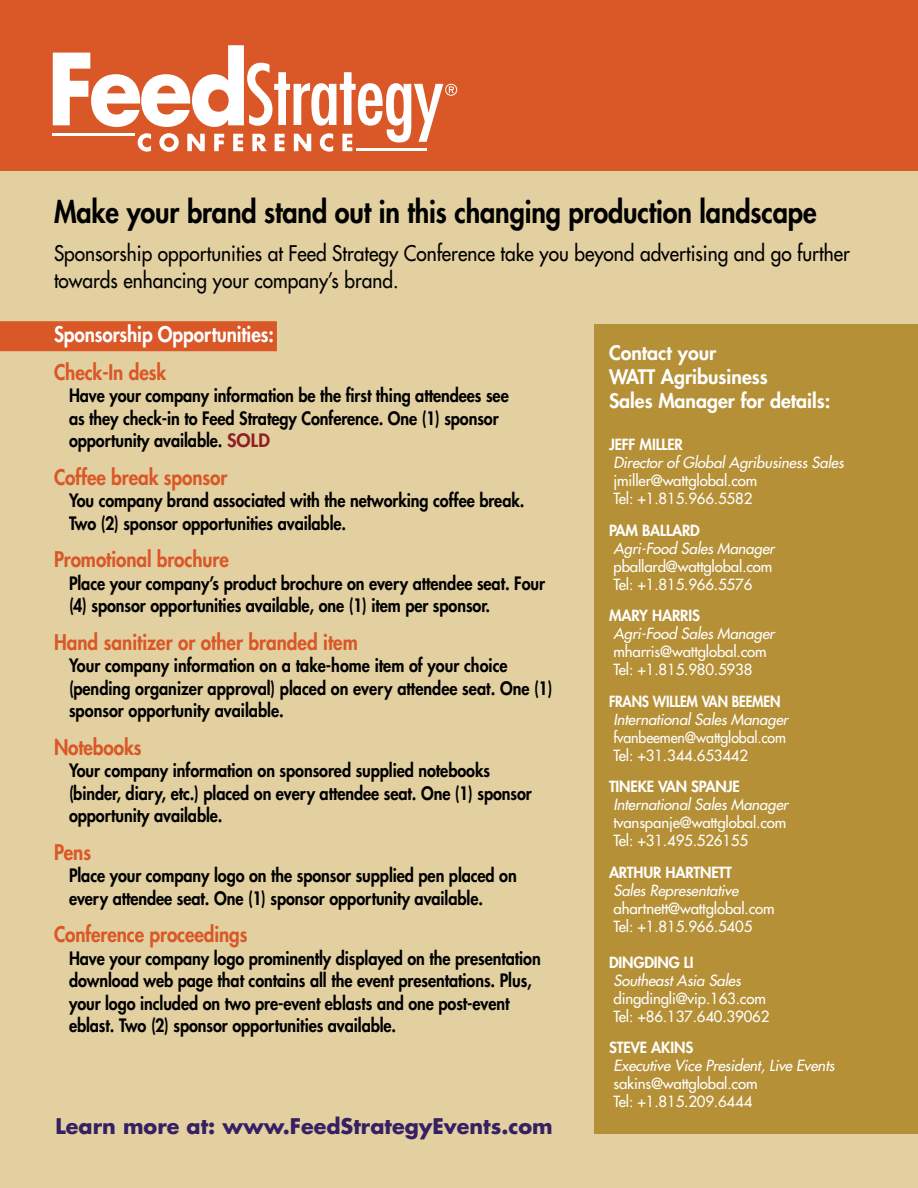
<style>
.page{position:relative;width:918px;height:1188px;background:#e2d0a1}
.page>*{position:absolute;margin:0;border:0;box-sizing:border-box;transform-origin:0 0}
.t1{font:800 30px "Futura Std";letter-spacing:-.005em;color:#000;scale:.9 1}
.t2{font:500 21px/27px "Futura Std";color:#000;scale:.91 1}
.t3{font:800 21px "Futura Std";letter-spacing:-.005em;color:#da5727;scale:.9 1}
.t4{font:700 21px "Futura Std";color:#362063}
.t5{font:800 21px "Futura Std";letter-spacing:-.005em;color:#fff;scale:.9 1}
.t6{font:800 19.5px/24px "Futura Std";color:#fff}
.t7{font:800 18px/22.5px "Futura Std";letter-spacing:-.005em;color:#000;scale:.9 1}
.t8{font:500 15px/18px "Futura Std";letter-spacing:-.01em;color:#fff}
.t9{font:italic 500 15px "Futura Std";letter-spacing:-.01em;color:#fff}
.t10{font:800 15px "Futura Std";letter-spacing:-.01em;color:#fff}
.t11{font:500 15px/18px "Futura Std";letter-spacing:-.01em;color:#fff;scale:.95 1}
.t12{font:800 15px "Futura Std";letter-spacing:-.01em;color:#fff;scale:.91 1}
.s1{color:#8e1f23}
</style>
<div class="page">
<div style="left:0;top:321px;width:277px;height:30px;background:#da5727"></div>
<div style="left:594px;top:325px;width:324px;height:809px;background:#b59037"></div>
<div style="left:0;top:0;width:918px;height:171px;background:#da5727"></div>
<svg style="left:53px;top:45px;width:404px;height:107px"></svg>
<h1 class="t1" style="left:54px;top:193px;width:849px">Make your brand stand out in this changing production landscape</h1>
<p class="t2" style="left:54px;top:240px;width:876px">Sponsorship opportunities at Feed Strategy Conference take you beyond advertising and go further towards enhancing your company’s brand.</p>
<p class="t5" style="left:54px;top:321px;width:246px">Sponsorship Opportunities:</p>
<p class="t3" style="left:54px;top:359px;width:126px">Check-In desk</p>
<p class="t7" style="left:69px;top:384px;width:490px">Have your company information be the first thing attendees see as they check-in to Feed Strategy Conference. One (1) sponsor opportunity available. <span class="s1">SOLD</span></p>
<p class="t3" style="left:54px;top:464px;width:194px">Coffee break sponsor</p>
<p class="t7" style="left:69px;top:489px;width:508px">You company brand associated with the networking coffee break.<br>Two (2) sponsor opportunities available.</p>
<p class="t3" style="left:54px;top:546px;width:196px">Promotional brochure</p>
<p class="t7" style="left:69px;top:572px;width:530px">Place your company’s product brochure on every attendee seat. Four (4) sponsor opportunities available, one (1) item per sponsor.</p>
<p class="t3" style="left:54px;top:629px;width:339px">Hand sanitizer or other branded item</p>
<p class="t7" style="left:69px;top:654px;width:539px">Your company information on a take-home item of your choice (pending organizer approval) placed on every attendee seat. One (1) sponsor opportunity available.</p>
<p class="t3" style="left:54px;top:734px;width:99px">Notebooks</p>
<p class="t7" style="left:69px;top:759px;width:516px">Your company information on sponsored supplied notebooks (binder, diary, etc.) placed on every attendee seat. One (1) sponsor opportunity available.</p>
<p class="t3" style="left:54px;top:839px;width:43px">Pens</p>
<p class="t7" style="left:69px;top:864px;width:499px">Place your company logo on the sponsor supplied pen placed on every attendee seat. One (1) sponsor opportunity available.</p>
<p class="t3" style="left:54px;top:921px;width:217px">Conference proceedings</p>
<p class="t7" style="left:69px;top:947px;width:526px">Have your company logo prominently displayed on the presentation download web page that contains all the event presentations. Plus, your logo included on two pre-event eblasts and one post-event eblast. Two (2) sponsor opportunities available.</p>
<p class="t4" style="left:56px;top:1112px;width:499px">Learn more at: www.FeedStrategyEvents.com</p>
<p class="t6" style="left:609px;top:341px;width:223px">Contact your<br>WATT Agribusiness<br>Sales Manager for details:</p>
<p class="t10" style="left:609px;top:435px;width:75px">JEFF MILLER</p>
<p class="t9" style="left:614px;top:453px;width:232px">Director of Global Agribusiness Sales</p>
<p class="t8" style="left:614px;top:472px;width:145px">jmiller@wattglobal.com<br>Tel: +1.815.966.5582</p>
<p class="t10" style="left:609px;top:521px;width:92px">PAM BALLARD</p>
<p class="t9" style="left:614px;top:539px;width:162px">Agri-Food Sales Manager</p>
<p class="t8" style="left:614px;top:557px;width:160px">pballard@wattglobal.com<br>Tel: +1.815.966.5576</p>
<p class="t10" style="left:609px;top:606px;width:93px">MARY HARRIS</p>
<p class="t9" style="left:614px;top:624px;width:162px">Agri-Food Sales Manager</p>
<p class="t8" style="left:614px;top:643px;width:155px">mharris@wattglobal.com<br>Tel: +1.815.980.5938</p>
<p class="t12" style="left:609px;top:692px;width:190px">FRANS WILLEM VAN BEEMEN</p>
<p class="t9" style="left:614px;top:710px;width:176px">International Sales Manager</p>
<p class="t11" style="left:614px;top:728px;width:183px">fvanbeemen@wattglobal.com<br>Tel: +31.344.653442</p>
<p class="t10" style="left:609px;top:777px;width:132px">TINEKE VAN SPANJE</p>
<p class="t9" style="left:614px;top:795px;width:176px">International Sales Manager</p>
<p class="t8" style="left:614px;top:814px;width:174px">tvanspanje@wattglobal.com<br>Tel: +31.495.526155</p>
<p class="t10" style="left:609px;top:863px;width:124px">ARTHUR HARTNETT</p>
<p class="t9" style="left:614px;top:881px;width:126px">Sales Representative</p>
<p class="t8" style="left:614px;top:899px;width:163px">ahartnett@wattglobal.com<br>Tel: +1.815.966.5405</p>
<p class="t10" style="left:609px;top:953px;width:86px">DINGDING LI</p>
<p class="t9" style="left:614px;top:971px;width:129px">Southeast Asia Sales</p>
<p class="t8" style="left:614px;top:989px;width:157px">dingdingli@vip.163.com<br>Tel: +86.137.640.39062</p>
<p class="t10" style="left:609px;top:1038px;width:86px">STEVE AKINS</p>
<p class="t9" style="left:614px;top:1056px;width:223px">Executive Vice President, Live Events</p>
<p class="t8" style="left:614px;top:1075px;width:146px">sakins@wattglobal.com<br>Tel: +1.815.209.6444</p>
</div>
